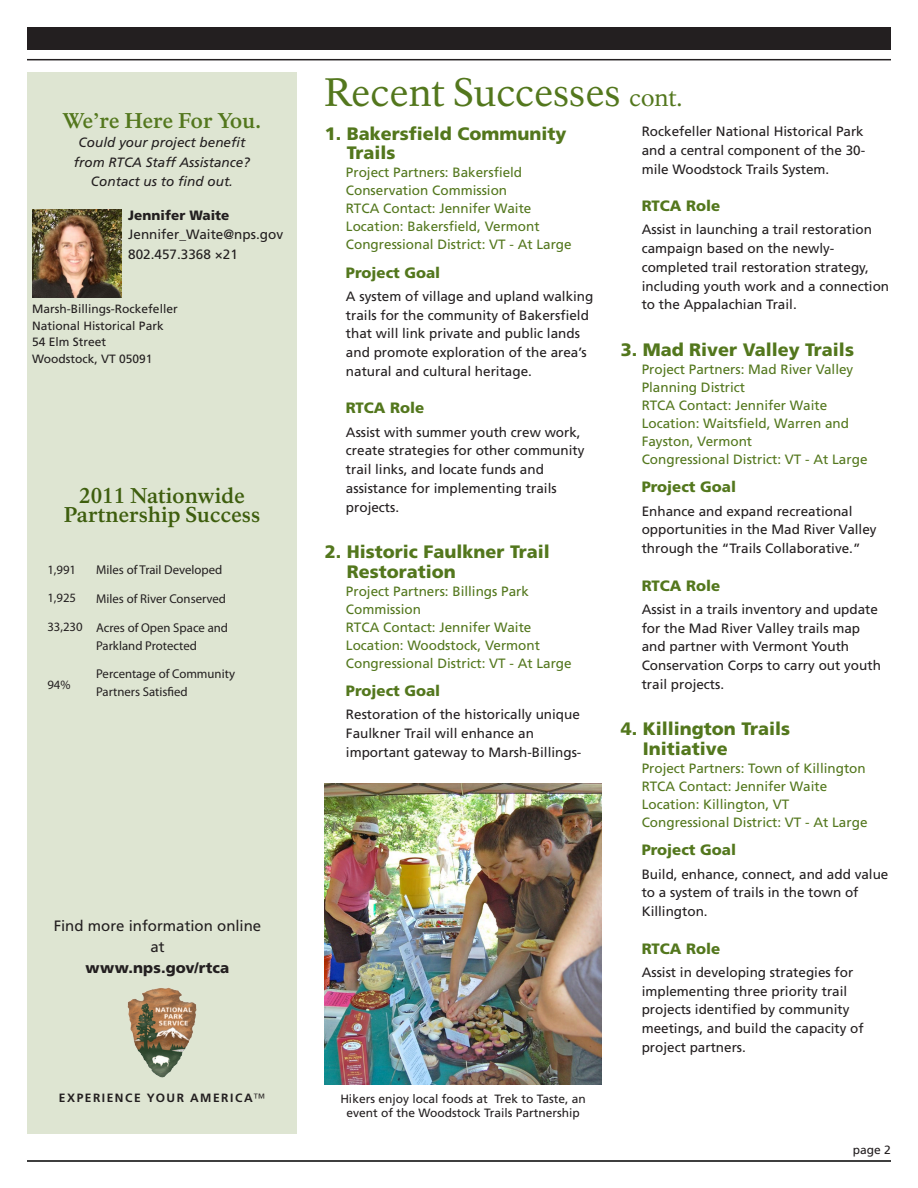
<style>
.page{position:relative;width:918px;height:1188px;background:#fff}
.page>*{position:absolute;margin:0;border:0;box-sizing:border-box;transform-origin:0 0}
._01_RecentSuccess_H1{font:39px "NPS Rawlinson OT";color:#53771d}
._16_We_re_Here_For_Y{font:700 21px/19.5px "NPS Rawlinson OT";color:#3e5e0e;text-align:center}
._16_We_re_Here_For_Y-2{font:700 21px "NPS Rawlinson OT";letter-spacing:-.015em;color:#53771d}
._04_CurrentProject_H{font:900 18px/19.5px "Frutiger LT Std";color:#53771d}
._06_CurrentProject_H{font:900 15px "Frutiger LT Std";color:#53771d}
.t1{font:15px/21px "Frutiger LT Std";color:#231f20;text-align:center}
._07_CurrentProject_T{font:13.5px/18.8px "Frutiger LT Std";color:#231f20}
._05_CurrentProject_p{font:13.5px/18px "Frutiger LT Std";color:#53771d}
._16_We_re_Here_For_Y-3{font:italic 13.5px/19.5px "Frutiger LT Std";color:#231f20;text-align:center}
._10_Contact_Info{font:13.5px "Frutiger LT Std";color:#231f20}
._11_Contact_Name{font:900 13.5px "Frutiger LT Std";color:#231f20}
._16_RTCA_Annual_Succ{font:12.75px/18px "Myriad Pro";color:#231f20}
._10_Contact_Info-2{font:12px/16.5px "Frutiger LT Std";color:#231f20}
._08_Caption{font:12px/14.4px "Frutiger LT Std";color:#231f20;text-align:center}
.t2{font:700 12px "Frutiger LT Std";letter-spacing:.13em;color:#231f20}
._15_Continued{font:12px "Frutiger LT Std";color:#231f20}
.s1{font-weight:900}
.s2{font-weight:300}
.s3{font-size:24px}
</style>
<div class="page">
<div style="left:27px;top:27px;width:864px;height:23px;background:#231f20"></div>
<hr style="left:27px;top:59px;width:864px;height:1px;background:#231f20">
<hr style="left:27px;top:1160px;width:864px;height:2px;background:#000">
<img style="left:325px;top:783px;width:276px;height:302px">
<div style="left:27px;top:72px;width:270px;height:1062px;background:#dee5d2"></div>
<img style="left:128px;top:987px;width:47px;height:91px">
<img style="left:32px;top:210px;width:89px;height:87px">
<p class="_16_We_re_Here_For_Y-2" style="left:62px;top:108px;width:201px">We’re Here For You.</p>
<p class="_16_We_re_Here_For_Y-3" style="left:74px;top:133px;width:178px">Could your project benefit from RTCA Staff Assistance?<br>Contact us to find out.</p>
<p class="_11_Contact_Name" style="left:128px;top:207px;width:103px">Jennifer Waite</p>
<p class="_10_Contact_Info" style="left:128px;top:227px;width:156px">Jennifer_Waite@nps.gov</p>
<p class="_10_Contact_Info" style="left:128px;top:246px;width:111px">802.457.3368 ×21</p>
<p class="_10_Contact_Info-2" style="left:32px;top:301px;width:147px">Marsh-Billings-Rockefeller<br>National Historical Park</p>
<p class="_10_Contact_Info-2" style="left:32px;top:334px;width:76px">54 Elm Street</p>
<p class="_10_Contact_Info-2" style="left:32px;top:350px;width:122px">Woodstock, VT 05091</p>
<p class="_16_We_re_Here_For_Y" style="left:64px;top:486px;width:198px">2011 Nationwide<br>Partnership Success</p>
<p class="_16_RTCA_Annual_Succ" style="left:47px;top:560px;width:30px">1,991</p>
<p class="_16_RTCA_Annual_Succ" style="left:47px;top:589px;width:30px">1,925</p>
<p class="_16_RTCA_Annual_Succ" style="left:47px;top:618px;width:37px">33,230</p>
<p class="_16_RTCA_Annual_Succ" style="left:47px;top:675px;width:25px">94%</p>
<p class="_16_RTCA_Annual_Succ" style="left:96px;top:561px;width:128px">Miles of Trail Developed</p>
<p class="_16_RTCA_Annual_Succ" style="left:96px;top:589px;width:132px">Miles of River Conserved</p>
<p class="_16_RTCA_Annual_Succ" style="left:96px;top:618px;width:134px">Acres of Open Space and<br>Parkland Protected</p>
<p class="_16_RTCA_Annual_Succ" style="left:96px;top:665px;width:140px">Percentage of Community<br>Partners Satisfied</p>
<p class="t1" style="left:54px;top:916px;width:209px">Find more information online at<br><span class="s1">www.nps.gov/rtca</span></p>
<p class="t2" style="left:59px;top:1091px;width:208px">EXPERIENCE YOUR AMERICA<span class="s2">™</span></p>
<p class="_01_RecentSuccess_H1" style="left:324px;top:69px;width:360px">Recent Successes <span class="s3">cont.</span></p>
<p class="_04_CurrentProject_H" style="left:347px;top:123px;width:221px;text-indent:-22px">1. Bakersfield Community<br>Trails</p>
<p class="_05_CurrentProject_p" style="left:346px;top:163px;width:178px">Project Partners: Bakersfield<br>Conservation Commission</p>
<p class="_05_CurrentProject_p" style="left:346px;top:199px;width:187px">RTCA Contact: Jennifer Waite</p>
<p class="_05_CurrentProject_p" style="left:346px;top:217px;width:195px">Location: Bakersfield, Vermont</p>
<p class="_05_CurrentProject_p" style="left:346px;top:235px;width:227px">Congressional District: VT - At Large</p>
<p class="_06_CurrentProject_H" style="left:346px;top:263px;width:96px">Project Goal</p>
<p class="_07_CurrentProject_T" style="left:346px;top:287px;width:249px">A system of village and upland walking trails for the community of Bakersfield that will link private and public lands and promote exploration of the area’s natural and cultural heritage.</p>
<p class="_06_CurrentProject_H" style="left:346px;top:399px;width:80px">RTCA Role</p>
<p class="_07_CurrentProject_T" style="left:346px;top:423px;width:240px">Assist with summer youth crew work, create strategies for other community trail links, and locate funds and assistance for implementing trails projects.</p>
<p class="_04_CurrentProject_H" style="left:347px;top:542px;width:204px;text-indent:-22px">2. Historic Faulkner Trail<br>Restoration</p>
<p class="_05_CurrentProject_p" style="left:346px;top:582px;width:185px">Project Partners: Billings Park<br>Commission</p>
<p class="_05_CurrentProject_p" style="left:346px;top:618px;width:187px">RTCA Contact: Jennifer Waite</p>
<p class="_05_CurrentProject_p" style="left:346px;top:636px;width:196px">Location: Woodstock, Vermont</p>
<p class="_05_CurrentProject_p" style="left:346px;top:654px;width:227px">Congressional District: VT - At Large</p>
<p class="_06_CurrentProject_H" style="left:346px;top:682px;width:96px">Project Goal</p>
<p class="_07_CurrentProject_T" style="left:346px;top:705px;width:237px">Restoration of the historically unique<br>Faulkner Trail will enhance an important gateway to Marsh-Billings-</p>
<p class="_08_Caption" style="left:340px;top:1092px;width:247px">Hikers enjoy local foods at Trek to Taste, an event of the Woodstock Trails Partnership</p>
<p class="_07_CurrentProject_T" style="left:642px;top:122px;width:225px;text-align:justify">Rockefeller National Historical Park and a central component of the 30- mile Woodstock Trails System.</p>
<p class="_06_CurrentProject_H" style="left:642px;top:197px;width:80px">RTCA Role</p>
<p class="_07_CurrentProject_T" style="left:642px;top:220px;width:249px">Assist in launching a trail restoration campaign based on the newly&shy;completed trail restoration strategy, including youth work and a connection to the Appalachian Trail.</p>
<p class="_04_CurrentProject_H" style="left:621px;top:340px;width:235px">3. Mad River Valley Trails</p>
<p class="_05_CurrentProject_p" style="left:642px;top:360px;width:213px">Project Partners: Mad River Valley<br>Planning District</p>
<p class="_05_CurrentProject_p" style="left:642px;top:396px;width:187px">RTCA Contact: Jennifer Waite</p>
<p class="_05_CurrentProject_p" style="left:642px;top:414px;width:209px">Location: Waitsfield, Warren and<br>Fayston, Vermont</p>
<p class="_05_CurrentProject_p" style="left:642px;top:450px;width:227px">Congressional District: VT - At Large</p>
<p class="_06_CurrentProject_H" style="left:642px;top:478px;width:96px">Project Goal</p>
<p class="_07_CurrentProject_T" style="left:642px;top:502px;width:236px">Enhance and expand recreational opportunities in the Mad River Valley through the “Trails Collaborative.”</p>
<p class="_06_CurrentProject_H" style="left:642px;top:576px;width:80px">RTCA Role</p>
<p class="_07_CurrentProject_T" style="left:642px;top:600px;width:241px">Assist in a trails inventory and update for the Mad River Valley trails map and partner with Vermont Youth<br>Conservation Corps to carry out youth trail projects.</p>
<p class="_04_CurrentProject_H" style="left:643px;top:719px;width:149px;text-indent:-22px">4. Killington Trails<br>Initiative</p>
<p class="_05_CurrentProject_p" style="left:642px;top:759px;width:226px">Project Partners: Town of Killington</p>
<p class="_05_CurrentProject_p" style="left:642px;top:777px;width:187px">RTCA Contact: Jennifer Waite</p>
<p class="_05_CurrentProject_p" style="left:642px;top:795px;width:149px">Location: Killington, VT</p>
<p class="_05_CurrentProject_p" style="left:642px;top:813px;width:227px">Congressional District: VT - At Large</p>
<p class="_06_CurrentProject_H" style="left:642px;top:841px;width:96px">Project Goal</p>
<p class="_07_CurrentProject_T" style="left:642px;top:865px;width:248px">Build, enhance, connect, and add value to a system of trails in the town of<br>Killington.</p>
<p class="_06_CurrentProject_H" style="left:642px;top:939px;width:80px">RTCA Role</p>
<p class="_07_CurrentProject_T" style="left:642px;top:963px;width:224px">Assist in developing strategies for implementing three priority trail projects identified by community meetings, and build the capacity of project partners.</p>
<p class="_15_Continued" style="left:853px;top:1143px;width:40px">page 2</p>
</div>
